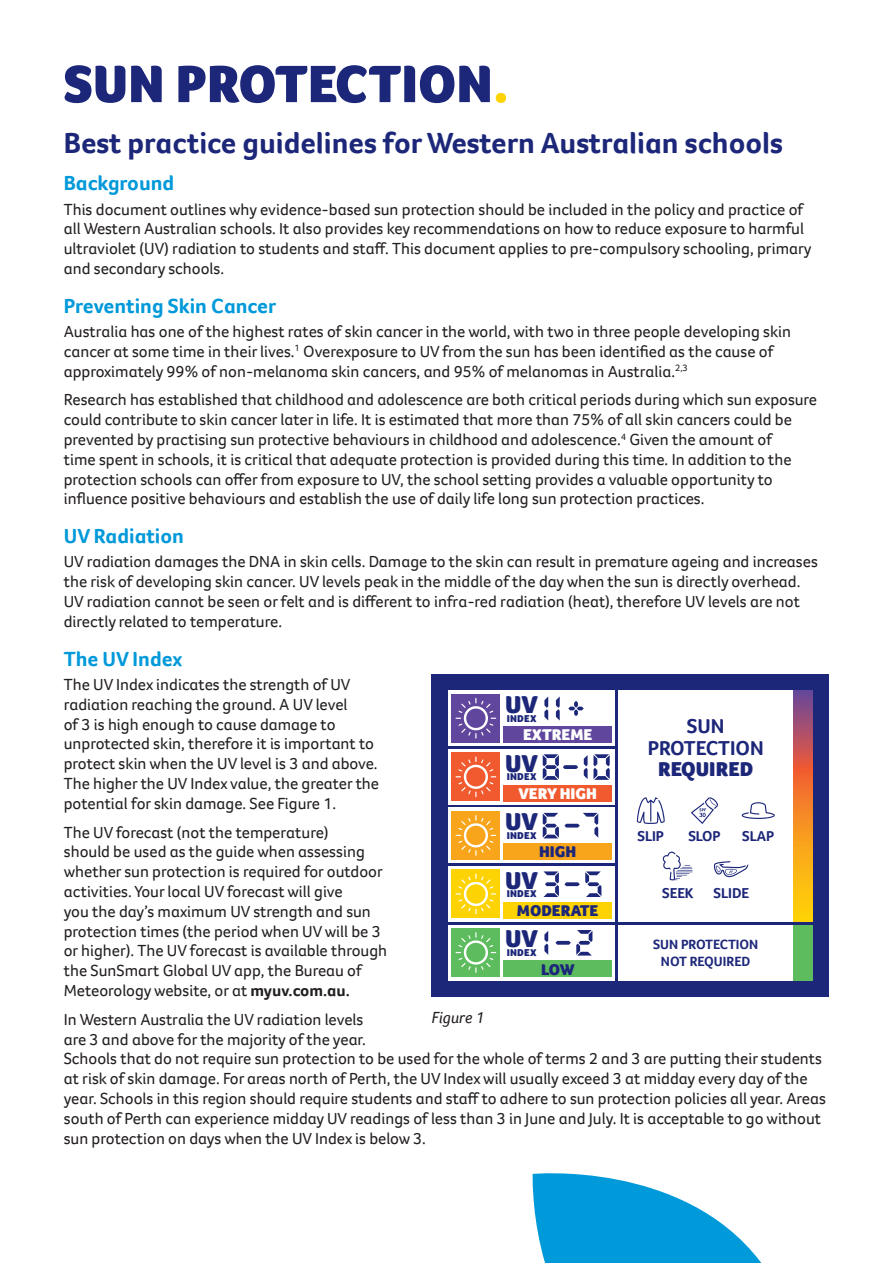
<style>
.page{position:relative;width:893px;height:1263px;background:#fff}
.page>*{position:absolute;margin:0;border:0;box-sizing:border-box;transform-origin:0 0}
.t1{font:900 54px "Foco CC";color:#1d2779}
.t2{font:700 30px "Foco CC";color:#1d2779}
.t3{font:900 25.2px "Foco CC";color:#1d2779}
.t4{font:700 21px "Foco CC";color:#0099da}
.t5{font:700 20.7px/21.6px "Foco CC";color:#1d2779;text-align:center}
.t6{font:900 20.7px "Foco CC";color:#1d2779}
.t7{font:16.5px/19.8px "Foco CC";color:#231f20}
.t8{font:italic 16.5px "Foco CC";color:#231f20}
.t9{font:900 16.05px "Foco CC";color:#1d2779}
.t10{font:900 16.05px "Foco CC";color:#fff}
.t11{font:700 14.7px "Foco CC";letter-spacing:-.01em;color:#1d2779}
.t12{font:700 13.8px/16.5px "Foco CC";color:#1d2779;text-align:center}
.t13{font:900 10.2px "Foco CC";letter-spacing:.02em;color:#1d2779}
.s1{color:#fed304}
.s2{font-weight:700}
</style>
<div class="page">
<div style="left:432px;top:674px;width:397px;height:323px;background:#1d2779"></div>
<div style="left:448px;top:925px;width:167px;height:55px;background:#fff"></div>
<div style="left:451px;top:928px;width:49px;height:49px;background:#5cbc5e"></div>
<div style="left:504px;top:961px;width:108px;height:16px;background:#5cbc5e"></div>
<svg style="left:455px;top:932px;width:42px;height:41px"></svg>
<svg style="left:544px;top:930px;width:48px;height:25px"></svg>
<div style="left:448px;top:866px;width:167px;height:56px;background:#fff"></div>
<div style="left:451px;top:869px;width:49px;height:49px;background:#fed304"></div>
<div style="left:504px;top:902px;width:108px;height:16px;background:#fed304"></div>
<svg style="left:455px;top:873px;width:42px;height:42px"></svg>
<svg style="left:543px;top:871px;width:58px;height:26px"></svg>
<div style="left:448px;top:808px;width:167px;height:55px;background:#fff"></div>
<div style="left:451px;top:811px;width:49px;height:49px;background:#f9a51b"></div>
<div style="left:504px;top:843px;width:108px;height:17px;background:#f9a51b"></div>
<svg style="left:455px;top:815px;width:42px;height:41px"></svg>
<svg style="left:543px;top:813px;width:55px;height:25px"></svg>
<div style="left:448px;top:749px;width:167px;height:55px;background:#fff"></div>
<div style="left:451px;top:752px;width:49px;height:49px;background:#f1592f"></div>
<div style="left:504px;top:785px;width:108px;height:16px;background:#f1592f"></div>
<svg style="left:455px;top:756px;width:42px;height:42px"></svg>
<svg style="left:543px;top:754px;width:67px;height:26px"></svg>
<div style="left:448px;top:691px;width:167px;height:55px;background:#fff"></div>
<div style="left:451px;top:694px;width:49px;height:49px;background:#60479d"></div>
<div style="left:504px;top:726px;width:108px;height:17px;background:#60479d"></div>
<svg style="left:455px;top:698px;width:42px;height:41px"></svg>
<svg style="left:544px;top:696px;width:40px;height:24px"></svg>
<div style="left:618px;top:691px;width:175px;height:231px;background:#fff"></div>
<div style="left:618px;top:925px;width:175px;height:55px;background:#fff"></div>
<svg style="left:793px;top:691px;width:20px;height:231px;background:#de8436"></svg>
<div style="left:793px;top:925px;width:20px;height:55px;background:#5cbc5e"></div>
<svg style="left:636px;top:797px;width:29px;height:27px"></svg>
<svg style="left:691px;top:797px;width:27px;height:27px"></svg>
<svg style="left:742px;top:802px;width:33px;height:17px"></svg>
<svg style="left:662px;top:851px;width:31px;height:29px"></svg>
<svg style="left:714px;top:861px;width:34px;height:16px"></svg>
<svg style="left:532px;top:1173px;width:230px;height:90px"></svg>
<h1 class="t1" style="left:64px;top:62px;width:447px">SUN PROTECTION<span class="s1">.</span></h1>
<h2 class="t2" style="left:64px;top:131px;width:721px">Best practice guidelines for Western Australian schools</h2>
<p class="t4" style="left:64px;top:175px;width:112px">Background</p>
<p class="t7" style="left:64px;top:200px;width:749px">This document outlines why evidence-based sun protection should be included in the policy and practice of all Western Australian schools. It also provides key recommendations on how to reduce exposure to harmful ultraviolet (UV) radiation to students and staff. This document applies to pre-compulsory schooling, primary and secondary schools.</p>
<p class="t4" style="left:64px;top:297px;width:214px">Preventing Skin Cancer</p>
<p class="t7" style="left:64px;top:321px;width:729px">Australia has one of the highest rates of skin cancer in the world, with two in three people developing skin cancer at some time in their lives.<sup>1</sup> Overexposure to UV from the sun has been identified as the cause of approximately 99% of non-melanoma skin cancers, and 95% of melanomas in Australia.<sup>2,3</sup></p>
<p class="t7" style="left:64px;top:390px;width:755px">Research has established that childhood and adolescence are both critical periods during which sun exposure could contribute to skin cancer later in life. It is estimated that more than 75% of all skin cancers could be prevented by practising sun protective behaviours in childhood and adolescence.<sup>4</sup> Given the amount of<br>time spent in schools, it is critical that adequate protection is provided during this time. In addition to the protection schools can offer from exposure to UV, the school setting provides a valuable opportunity to influence positive behaviours and establish the use of daily life long sun protection practices.</p>
<p class="t4" style="left:64px;top:527px;width:122px">UV Radiation</p>
<p class="t7" style="left:64px;top:552px;width:756px">UV radiation damages the DNA in skin cells. Damage to the skin can result in premature ageing and increases the risk of developing skin cancer. UV levels peak in the middle of the day when the sun is directly overhead.<br>UV radiation cannot be seen or felt and is different to infra-red radiation (heat), therefore UV levels are not directly related to temperature.</p>
<p class="t4" style="left:64px;top:650px;width:120px">The UV Index</p>
<p class="t7" style="left:64px;top:674px;width:317px">The UV Index indicates the strength of UV radiation reaching the ground. A UV level<br>of 3 is high enough to cause damage to unprotected skin, therefore it is important to protect skin when the UV level is 3 and above.<br>The higher the UV Index value, the greater the potential for skin damage. See Figure 1.</p>
<p class="t7" style="left:64px;top:823px;width:325px">The UV forecast (not the temperature)<br>should be used as the guide when assessing whether sun protection is required for outdoor activities. Your local UV forecast will give<br>you the day’s maximum UV strength and sun protection times (the period when UV will be 3 or higher). The UV forecast is available through the SunSmart Global UV app, the Bureau of Meteorology website, or at <span class="s2">myuv.com.au.</span></p>
<p class="t7" style="left:64px;top:1010px;width:764px">In Western Australia the UV radiation levels<br>are 3 and above for the majority of the year.<br>Schools that do not require sun protection to be used for the whole of terms 2 and 3 are putting their students at risk of skin damage. For areas north of Perth, the UV Index will usually exceed 3 at midday every day of the year. Schools in this region should require students and staff to adhere to sun protection policies all year. Areas south of Perth can experience midday UV readings of less than 3 in June and July. It is acceptable to go without sun protection on days when the UV Index is below 3.</p>
<h3 class="t3" style="left:505px;top:694px;width:35px">UV</h3>
<p class="t13" style="left:507px;top:714px;width:31px">INDEX</p>
<p class="t5" style="left:648px;top:717px;width:117px">SUN<br>PROTECTION</p>
<p class="t6" style="left:658px;top:760px;width:97px">REQUIRED</p>
<p class="t10" style="left:523px;top:728px;width:71px">EXTREME</p>
<h3 class="t3" style="left:505px;top:753px;width:35px">UV</h3>
<p class="t13" style="left:507px;top:773px;width:31px">INDEX</p>
<p class="t10" style="left:518px;top:787px;width:80px">VERY HIGH</p>
<h3 class="t3" style="left:505px;top:811px;width:35px">UV</h3>
<p class="t11" style="left:637px;top:830px;width:28px">SLIP</p>
<p class="t11" style="left:688px;top:830px;width:34px">SLOP</p>
<p class="t11" style="left:742px;top:830px;width:33px">SLAP</p>
<p class="t13" style="left:507px;top:831px;width:31px">INDEX</p>
<p class="t9" style="left:539px;top:845px;width:39px">HIGH</p>
<h3 class="t3" style="left:505px;top:870px;width:35px">UV</h3>
<p class="t11" style="left:662px;top:887px;width:33px">SEEK</p>
<p class="t11" style="left:714px;top:887px;width:37px">SLIDE</p>
<p class="t13" style="left:507px;top:890px;width:31px">INDEX</p>
<p class="t9" style="left:517px;top:904px;width:83px">MODERATE</p>
<h3 class="t3" style="left:505px;top:928px;width:35px">UV</h3>
<p class="t12" style="left:653px;top:937px;width:107px">SUN PROTECTION<br>NOT REQUIRED</p>
<p class="t13" style="left:507px;top:948px;width:31px">INDEX</p>
<p class="t9" style="left:541px;top:962px;width:35px">LOW</p>
<p class="t8" style="left:432px;top:1010px;width:54px">Figure 1</p>
</div>
